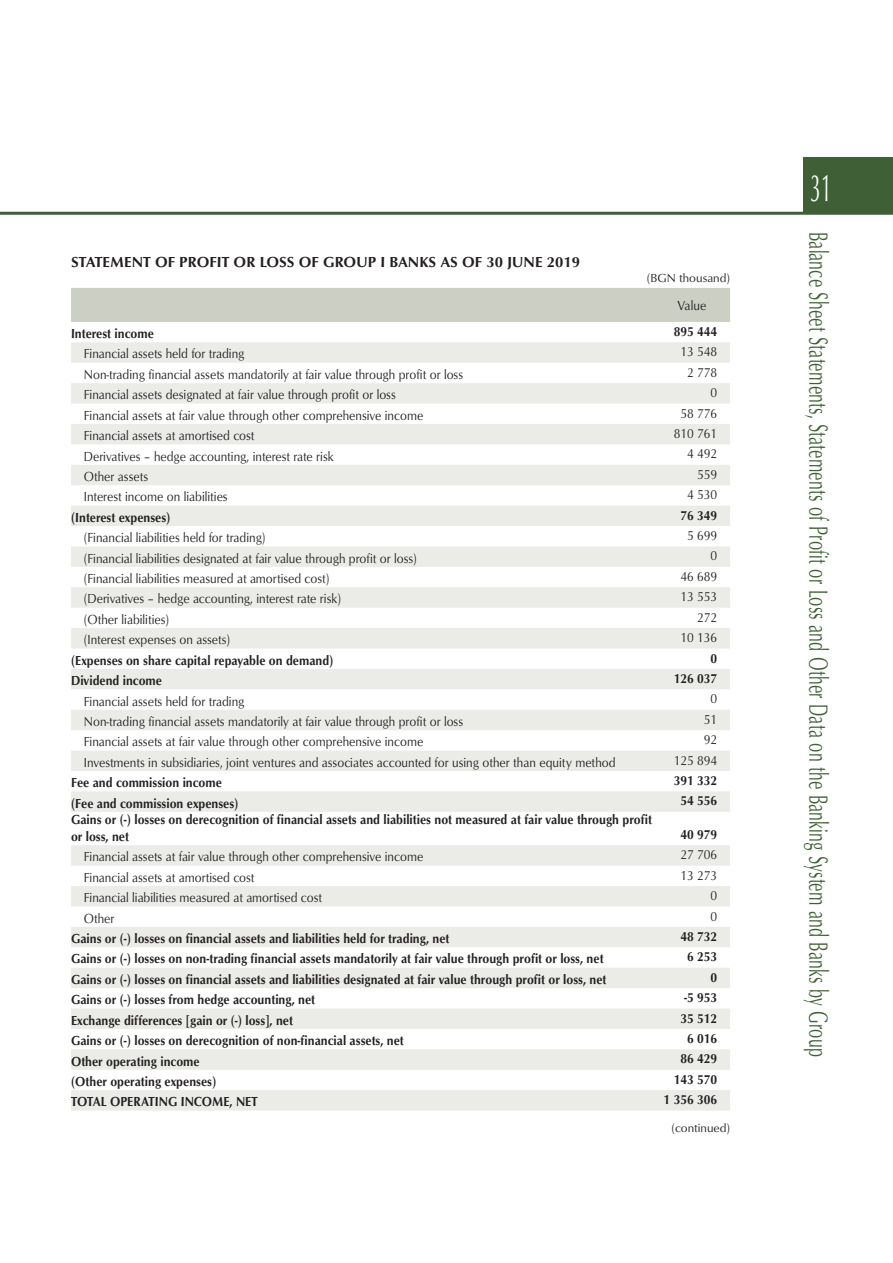
<style>
.page{position:relative;width:893px;height:1263px;background:#fff}
.page>*{position:absolute;margin:0;border:0;box-sizing:border-box;transform-origin:0 0}
.t1{font:39px "SP Optimal";color:#fff;scale:.5 1}
.t2{font:27px "SP Optimal";letter-spacing:.015em;color:#3f6036;scale:.6 1}
.Banks-Table-head{font:700 15px "SP Optimum";color:#231f20}
.t3{font:13.5px "SP Optimum";color:#231f20;scale:.9 1}
.t4{font:700 13.5px/16.5px "SP Optimum";color:#231f20;scale:.9 1}
.Banks-Table-measure{font:12px "SP Optimum";color:#231f20}
</style>
<div class="page">
<div style="left:804px;top:158px;width:89px;height:55px;background:#3f6036"></div>
<hr style="left:0;top:212px;width:893px;height:3px;background:#3f6036">
<div style="left:71px;top:288px;width:659px;height:34px;background:#cbcfc4"></div>
<svg style="left:71px;top:342px;width:659px;height:768px"></svg>
<p class="Banks-Table-head" style="left:71px;top:253px;width:510px">STATEMENT OF PROFIT OR LOSS OF GROUP I BANKS AS OF 30 JUNE 2019</p>
<p class="Banks-Table-measure" style="left:647px;top:271px;width:85px">(BGN thousand)</p>
<p class="t3" style="left:677px;top:298px;width:34px">Value</p>
<p class="t4" style="left:71px;top:325px;width:94px">Interest income</p>
<p class="t4" style="left:674px;top:323px;width:50px">895 444</p>
<p class="t3" style="left:84px;top:346px;width:180px">Financial assets held for trading</p>
<p class="t3" style="left:680px;top:344px;width:43px">13 548</p>
<p class="t3" style="left:84px;top:367px;width:423px">Non-trading financial assets mandatorily at fair value through profit or loss</p>
<p class="t3" style="left:687px;top:365px;width:35px">2 778</p>
<p class="t3" style="left:84px;top:387px;width:348px">Financial assets designated at fair value through profit or loss</p>
<p class="t3" style="left:711px;top:385px;width:9px">0</p>
<p class="t3" style="left:84px;top:408px;width:379px">Financial assets at fair value through other comprehensive income</p>
<p class="t3" style="left:680px;top:406px;width:43px">58 776</p>
<p class="t3" style="left:84px;top:428px;width:191px">Financial assets at amortised cost</p>
<p class="t3" style="left:674px;top:426px;width:50px">810 761</p>
<p class="t3" style="left:84px;top:448px;width:279px">Derivatives – hedge accounting, interest rate risk</p>
<p class="t3" style="left:687px;top:446px;width:35px">4 492</p>
<p class="t3" style="left:84px;top:469px;width:73px">Other assets</p>
<p class="t3" style="left:697px;top:467px;width:24px">559</p>
<p class="t3" style="left:84px;top:489px;width:161px">Interest income on liabilities</p>
<p class="t3" style="left:687px;top:487px;width:35px">4 530</p>
<p class="t4" style="left:71px;top:509px;width:112px">(Interest expenses)</p>
<p class="t4" style="left:680px;top:507px;width:43px">76 349</p>
<p class="t3" style="left:84px;top:530px;width:204px">(Financial liabilities held for trading)</p>
<p class="t3" style="left:687px;top:528px;width:35px">5 699</p>
<p class="t3" style="left:84px;top:551px;width:372px">(Financial liabilities designated at fair value through profit or loss)</p>
<p class="t3" style="left:711px;top:548px;width:9px">0</p>
<p class="t3" style="left:84px;top:571px;width:274px">(Financial liabilities measured at amortised cost)</p>
<p class="t3" style="left:680px;top:569px;width:43px">46 689</p>
<p class="t3" style="left:84px;top:591px;width:287px">(Derivatives – hedge accounting, interest rate risk)</p>
<p class="t3" style="left:680px;top:589px;width:43px">13 553</p>
<p class="t3" style="left:84px;top:612px;width:96px">(Other liabilities)</p>
<p class="t3" style="left:697px;top:610px;width:24px">272</p>
<p class="t3" style="left:84px;top:632px;width:164px">(Interest expenses on assets)</p>
<p class="t3" style="left:680px;top:630px;width:43px">10 136</p>
<p class="t4" style="left:71px;top:652px;width:293px">(Expenses on share capital repayable on demand)</p>
<p class="t4" style="left:711px;top:650px;width:9px">0</p>
<p class="t4" style="left:71px;top:672px;width:103px">Dividend income</p>
<p class="t4" style="left:674px;top:670px;width:50px">126 037</p>
<p class="t3" style="left:84px;top:693px;width:180px">Financial assets held for trading</p>
<p class="t3" style="left:711px;top:691px;width:9px">0</p>
<p class="t3" style="left:84px;top:714px;width:423px">Non-trading financial assets mandatorily at fair value through profit or loss</p>
<p class="t3" style="left:704px;top:712px;width:16px">51</p>
<p class="t3" style="left:84px;top:734px;width:379px">Financial assets at fair value through other comprehensive income</p>
<p class="t3" style="left:704px;top:732px;width:16px">92</p>
<p class="t3" style="left:84px;top:755px;width:592px">Investments in subsidiaries, joint ventures and associates accounted for using other than equity method</p>
<p class="t3" style="left:674px;top:752px;width:50px">125 894</p>
<p class="t4" style="left:71px;top:774px;width:169px">Fee and commission income</p>
<p class="t4" style="left:674px;top:772px;width:50px">391 332</p>
<p class="t4" style="left:71px;top:795px;width:188px">(Fee and commission expenses)</p>
<p class="t4" style="left:680px;top:792px;width:43px">54 556</p>
<p class="t4" style="left:71px;top:812px;width:647px">Gains or (-) losses on derecognition of financial assets and liabilities not measured at fair value through profit or loss, net</p>
<p class="t4" style="left:680px;top:826px;width:43px">40 979</p>
<p class="t3" style="left:84px;top:849px;width:379px">Financial assets at fair value through other comprehensive income</p>
<p class="t3" style="left:680px;top:847px;width:43px">27 706</p>
<p class="t3" style="left:84px;top:870px;width:191px">Financial assets at amortised cost</p>
<p class="t3" style="left:680px;top:868px;width:43px">13 273</p>
<p class="t3" style="left:84px;top:890px;width:266px">Financial liabilities measured at amortised cost</p>
<p class="t3" style="left:711px;top:888px;width:9px">0</p>
<p class="t3" style="left:84px;top:911px;width:36px">Other</p>
<p class="t3" style="left:711px;top:908px;width:9px">0</p>
<p class="t4" style="left:71px;top:930px;width:422px">Gains or (-) losses on financial assets and liabilities held for trading, net</p>
<p class="t4" style="left:680px;top:928px;width:43px">48 732</p>
<p class="t4" style="left:71px;top:951px;width:593px">Gains or (-) losses on non-trading financial assets mandatorily at fair value through profit or loss, net</p>
<p class="t4" style="left:687px;top:948px;width:35px">6 253</p>
<p class="t4" style="left:71px;top:971px;width:596px">Gains or (-) losses on financial assets and liabilities designated at fair value through profit or loss, net</p>
<p class="t4" style="left:711px;top:969px;width:9px">0</p>
<p class="t4" style="left:71px;top:991px;width:273px">Gains or (-) losses from hedge accounting, net</p>
<p class="t4" style="left:684px;top:989px;width:38px">-5 953</p>
<p class="t4" style="left:71px;top:1012px;width:248px">Exchange differences [gain or (-) loss], net</p>
<p class="t4" style="left:680px;top:1010px;width:43px">35 512</p>
<p class="t4" style="left:71px;top:1032px;width:371px">Gains or (-) losses on derecognition of non-financial assets, net</p>
<p class="t4" style="left:687px;top:1030px;width:35px">6 016</p>
<p class="t4" style="left:71px;top:1053px;width:144px">Other operating income</p>
<p class="t4" style="left:680px;top:1050px;width:43px">86 429</p>
<p class="t4" style="left:71px;top:1073px;width:163px">(Other operating expenses)</p>
<p class="t4" style="left:674px;top:1071px;width:50px">143 570</p>
<p class="t4" style="left:71px;top:1093px;width:209px">TOTAL OPERATING INCOME, NET</p>
<p class="t4" style="left:664px;top:1091px;width:61px">1 356 306</p>
<p class="Banks-Table-measure" style="left:671px;top:1121px;width:60px">(continued)</p>
<h1 class="t1" style="left:810px;top:166px;width:45px">31</h1>
<h2 class="t2" style="left:833px;top:232px;width:1376px;rotate:90deg">Balance Sheet Statements, Statements of Profit or Loss and Other Data on the Banking System and Banks by Group</h2>
</div>
